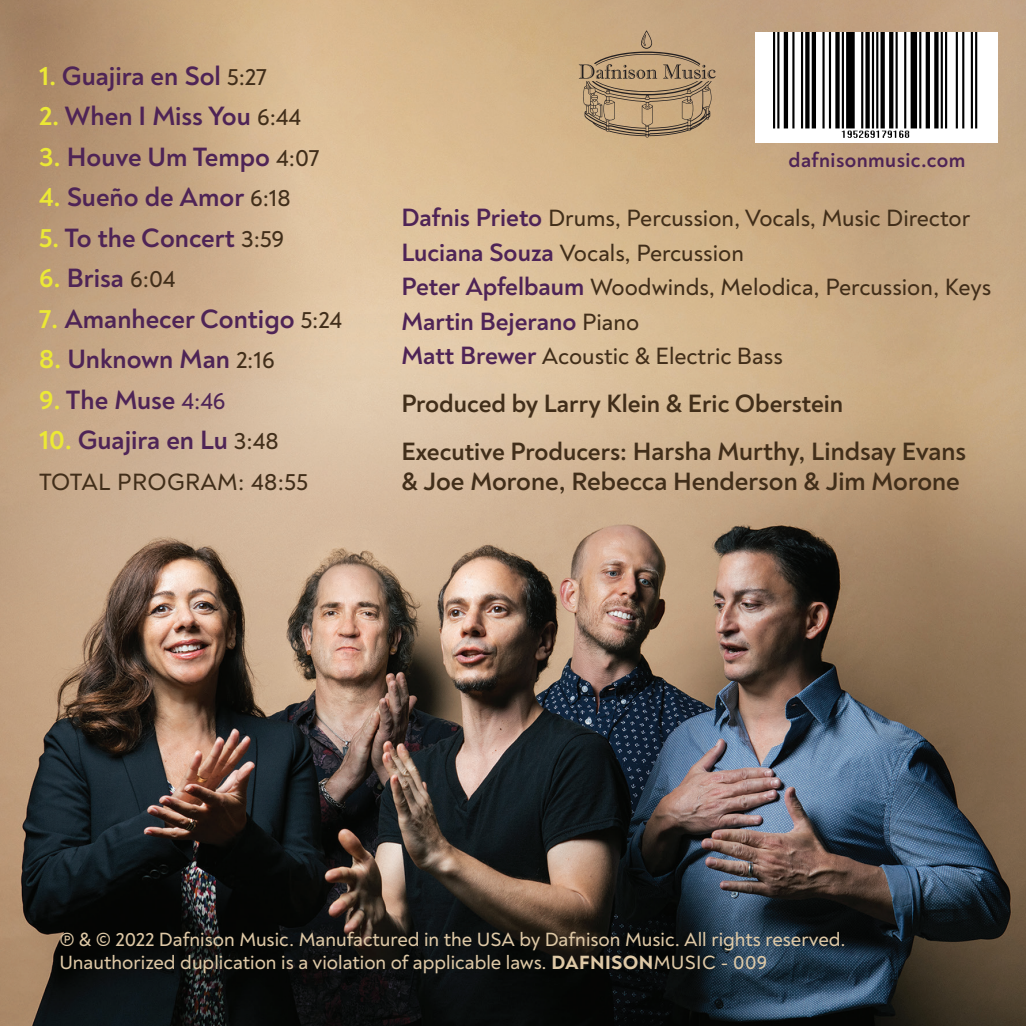
<style>
.page{position:relative;width:1026px;height:1026px;background:#fff}
.page>*{position:absolute;margin:0;border:0;box-sizing:border-box;transform-origin:0 0}
.t1{font:700 27px "Noah";color:#4e2456}
.t2{font:700 25.5px/30px "Noah Text";color:#412e1a}
.t3{font:700 25.5px "Noah";color:#412e1a}
.t4{font:700 25.5px "Noah";color:#4e2456}
.t5{font:500 24px "Noah";color:#412e1a}
.t6{font:500 24px "Noah";letter-spacing:.02em;color:#412e1a}
.t7{font:700 21px "Noah";letter-spacing:.02em;color:#4e2456}
.t8{font:500 19.5px/23.4px "Noah Text";color:#dfc9a6}
.s1{color:#ebe835}
.s2{font-weight:500;font-size:24px;color:#412e1a}
.s3{font-weight:500;font-size:24px}
.s4{font-weight:700;font-size:25.5px;color:#4e2456}
.s5{font-family:"Noah"}
.s6{font-weight:800}
</style>
<div class="page">
<img style="left:0;top:0;width:1026px;height:1026px">
<svg style="left:579px;top:30px;width:137px;height:108px;background:#b49774"></svg>
<div style="left:755px;top:33px;width:243px;height:110px;background:#fff"></div>
<img style="left:773px;top:33px;width:205px;height:105px">
<p class="t1" style="left:39px;top:59px;width:229px"><span class="s1">1.</span> Guajira en Sol <span class="s2">5:27</span></p>
<p class="t1" style="left:39px;top:99px;width:264px"><span class="s1">2.</span> When I Miss You <span class="s2">6:44</span></p>
<p class="t1" style="left:39px;top:140px;width:282px"><span class="s1">3.</span> Houve Um Tempo <span class="s2">4:07</span></p>
<p class="t1" style="left:39px;top:180px;width:253px"><span class="s1">4.</span> Sueño de Amor <span class="s2">6:18</span></p>
<p class="t1" style="left:39px;top:221px;width:247px"><span class="s1">5.</span> To the Concert <span class="s2">3:59</span></p>
<p class="t1" style="left:39px;top:261px;width:138px"><span class="s1">6.</span> Brisa <span class="s2">6:04</span></p>
<p class="t1" style="left:39px;top:302px;width:305px"><span class="s1">7.</span> Amanhecer Contigo <span class="s2">5:24</span></p>
<p class="t1" style="left:39px;top:342px;width:237px"><span class="s1">8.</span> Unknown Man <span class="s2">2:16</span></p>
<p class="t1" style="left:39px;top:383px;width:188px"><span class="s1">9.</span> The Muse <span class="s3">4:46</span></p>
<p class="t1" style="left:39px;top:423px;width:241px"><span class="s1">10.</span> Guajira en Lu <span class="s2">3:48</span></p>
<p class="t6" style="left:39px;top:467px;width:271px">TOTAL PROGRAM: 48:55</p>
<p class="t7" style="left:789px;top:147px;width:178px">dafnisonmusic.com</p>
<p class="t5" style="left:401px;top:203px;width:570px"><span class="s4">Dafnis Prieto</span> Drums, Percussion, Vocals, Music Director</p>
<p class="t5" style="left:401px;top:238px;width:344px"><span class="s4">Luciana Souza</span> Vocals, Percussion</p>
<p class="t5" style="left:401px;top:272px;width:591px"><span class="s4">Peter Apfelbaum</span> Woodwinds, Melodica, Percussion, Keys</p>
<p class="t4" style="left:401px;top:305px;width:239px">Martin Bejerano <span class="s2">Piano</span></p>
<p class="t5" style="left:401px;top:341px;width:383px"><span class="s4">Matt Brewer</span> Acoustic &amp; Electric Bass</p>
<p class="t3" style="left:401px;top:388px;width:443px">Produced by Larry Klein &amp; Eric Oberstein</p>
<p class="t2" style="left:401px;top:437px;width:566px"><span class="s5">Executive Producers:</span> Harsha Murthy, Lindsay Evans &amp; Joe Morone, Rebecca Henderson &amp; Jim Morone</p>
<p class="t8" style="left:59px;top:928px;width:788px">℗ &amp; © 2022 Dafnison Music. Manufactured in the USA by Dafnison Music. All rights reserved.<br>Unauthorized duplication is a violation of applicable laws. <span class="s6">DAFNISON</span>MUSIC - 009</p>
</div>
